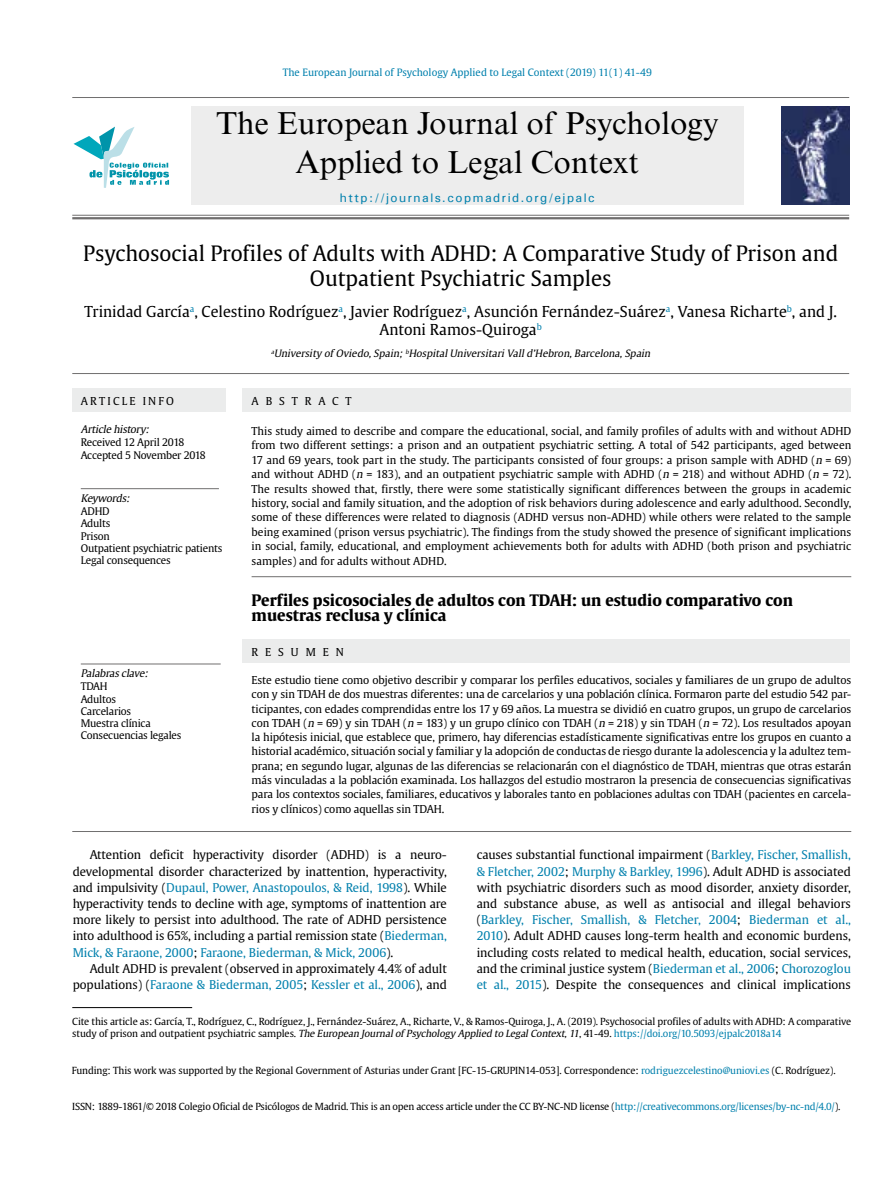
<style>
.page{position:relative;width:893px;height:1191px;background:#fff}
.page>*{position:absolute;margin:0;border:0;box-sizing:border-box;transform-origin:0 0}
.t1{font:31.8px/38.1px "Times New Roman MT Std";color:#000;text-align:center}
.t2{font:21.15px/25.3px "Gulliver";color:#000;text-align:center}
.t3{font:700 15.75px/15.6px "Gulliver";color:#000}
.t4{font:15px/18px "Gulliver";color:#000;text-align:center}
.t5{font:12.45px "Univers";letter-spacing:.12em;color:#0080ad}
.t6{font:12px/16.2px "Gulliver";letter-spacing:-.005em;color:#000;text-align:justify}
.t7{font:10.8px/14.4px "Gulliver";color:#000;text-align:justify}
.t8{font:10.8px "Gulliver";letter-spacing:.64em;color:#000}
.t9{font:10.8px "Gulliver";letter-spacing:.205em;color:#000}
.t10{font:10.35px/12.3px "Gulliver";letter-spacing:-.02em;color:#000}
.t11{font:italic 10.35px "Gulliver";color:#000}
.t12{font:italic 10.05px "Gulliver";color:#000}
.t13{font:10.05px "Gulliver";color:#0080ad}
.t14{font:9.75px/12.5px "Gulliver";letter-spacing:-.01em;color:#000}
.s1{font-style:italic}
.s2{color:#0080ad}
</style>
<div class="page">
<hr style="left:72px;top:97px;width:777px;height:1px;background:#706f6f">
<hr style="left:72px;top:215px;width:777px;height:1px;background:#706f6f">
<hr style="left:72px;top:217px;width:777px;height:2px;background:#706f6f">
<div style="left:191px;top:107px;width:552px;height:98px;background:#ededed"></div>
<img style="left:781px;top:107px;width:68px;height:98px">
<svg style="left:74px;top:127px;width:95px;height:61px"></svg>
<div style="left:72px;top:389px;width:153px;height:23px;background:#ebecec"></div>
<div style="left:242px;top:389px;width:609px;height:23px;background:#ebecec"></div>
<div style="left:242px;top:639px;width:608px;height:24px;background:#ebecec"></div>
<hr style="left:81px;top:488px;width:138px;height:1px;background:#706f6f">
<hr style="left:252px;top:576px;width:599px;height:1px;background:#706f6f">
<hr style="left:81px;top:663px;width:140px;height:1px;background:#706f6f">
<hr style="left:72px;top:373px;width:777px;height:1px;background:#706f6f">
<hr style="left:72px;top:1007px;width:120px;height:1px;background:#000">
<hr style="left:72px;top:831px;width:779px;height:1px;background:#706f6f">
<p class="t13" style="left:283px;top:66px;width:371px">The European Journal of Psychology Applied to Legal Context (2019) 11(1) 41-49</p>
<h1 class="t1" style="left:216px;top:105px;width:504px">The European Journal of Psychology<br>Applied to Legal Context</h1>
<p class="t5" style="left:340px;top:190px;width:257px">http://journals.copmadrid.org/ejpalc</p>
<h2 class="t2" style="left:83px;top:240px;width:756px">Psychosocial Profiles of Adults with ADHD: A Comparative Study of Prison and<br>Outpatient Psychiatric Samples</h2>
<h3 class="t4" style="left:84px;top:302px;width:754px">Trinidad García<sup>a</sup>, Celestino Rodríguez<sup>a</sup>, Javier Rodríguez<sup>a</sup>, Asunción Fernández-Suárez<sup>a</sup>, Vanesa Richarte<sup>b</sup>, and J.<br>Antoni Ramos-Quiroga<sup>b</sup></h3>
<p class="t12" style="left:271px;top:347px;width:383px"><sup>a</sup>University of Oviedo,Spain;<sup>b</sup>HospitalUniversitariValld’Hebron,Barcelona,Spain</p>
<p class="t9" style="left:81px;top:394px;width:95px">ARTICLE INFO</p>
<p class="t11" style="left:81px;top:422px;width:72px">Article history:</p>
<p class="t10" style="left:81px;top:436px;width:127px">Received 12 April 2018<br>Accepted 5 November 2018</p>
<p class="t11" style="left:81px;top:491px;width:53px">Keywords:</p>
<p class="t10" style="left:81px;top:505px;width:143px">ADHD<br>Adults<br>Prison<br>Outpatient psychiatric patients<br>Legal consequences</p>
<p class="t11" style="left:81px;top:666px;width:71px">Palabrasclave:</p>
<p class="t10" style="left:81px;top:680px;width:102px">TDAH<br>Adultos<br>Carcelarios<br>Muestra clínica<br>Consecuencias legales</p>
<p class="t8" style="left:252px;top:394px;width:102px">ABSTRACT</p>
<p class="t7" style="left:252px;top:423px;width:601px">This study aimed to describe and compare the educational, social, and family profiles of adults with and without ADHD from two different settings: a prison and an outpatient psychiatric setting. A total of 542 participants, aged between 17 and 69 years, took part in the study. The participants consisted of four groups: a prison sample with ADHD (<span class="s1">n</span> = 69) and without ADHD (<span class="s1">n</span> = 183), and an outpatient psychiatric sample with ADHD (<span class="s1">n</span> = 218) and without ADHD (<span class="s1">n</span> = 72).<br>The results showed that, firstly, there were some statistically significant differences between the groups in academic history, social and family situation, and the adoption of risk behaviors during adolescence and early adulthood. Secondly, some of these differences were related to diagnosis (ADHD versus non-ADHD) while others were related to the sample being examined (prison versus psychiatric). The findings from the study showed the presence of significant implications in social, family, educational, and employment achievements both for adults with ADHD (both prison and psychiatric samples) and for adults without ADHD.</p>
<h3 class="t3" style="left:252px;top:592px;width:543px">Perfiles psicosociales de adultos con TDAH: un estudio comparativo con muestras reclusa y clínica</h3>
<p class="t8" style="left:252px;top:645px;width:94px">RESUMEN</p>
<p class="t7" style="left:252px;top:673px;width:601px">Este estudio tiene como objetivo describir y comparar los perfiles educativos, sociales y familiares de un grupo de adultos con y sin TDAH de dos muestras diferentes: una de carcelarios y una población clínica. Formaron parte del estudio 542 par&shy;ticipantes, con edades comprendidas entre los 17 y 69 años. La muestra se dividió en cuatro grupos, un grupo de carcelarios con TDAH (<span class="s1">n</span> = 69) y sin TDAH (<span class="s1">n</span> = 183) y un grupo clínico con TDAH (<span class="s1">n</span> = 218) y sin TDAH (<span class="s1">n</span> = 72). Los resultados apoyan la hipótesis inicial, que establece que, primero, hay diferencias estadísticamente significativas entre los grupos en cuanto a historial académico, situación social y familiar y la adopción de conductas de riesgo durante la adolescencia y la adultez tem&shy;prana; en segundo lugar, algunas de las diferencias se relacionarán con el diagnóstico de TDAH, mientras que otras estarán más vinculadas a la población examinada. Los hallazgos del estudio mostraron la presencia de consecuencias significativas para los contextos sociales, familiares, educativos y laborales tanto en poblaciones adultas con TDAH (pacientes en carcela&shy;rios y clínicos) como aquellas sin TDAH.</p>
<p class="t6" style="left:73px;top:847px;width:376px;text-indent:17px">Attention deficit hyperactivity disorder (ADHD) is a neuro&shy;developmental disorder characterized by inattention, hyperactivity, and impulsivity (<span class="s2">Dupaul, Power, Anastopoulos, &amp; Reid, 1998</span>). While hyperactivity tends to decline with age, symptoms of inattention are more likely to persist into adulthood. The rate of ADHD persistence into adulthood is 65%, including a partial remission state (<span class="s2">Biederman, Mick, &amp; Faraone, 2000</span>; <span class="s2">Faraone, Biederman, &amp; Mick, 2006</span>).</p>
<p class="t6" style="left:73px;top:960px;width:376px;text-align:right">Adult ADHD is prevalent (observed in approximately 4.4% of adult populations) (<span class="s2">Faraone &amp; Biederman, 2005</span>; <span class="s2">Kessler et al., 2006</span>), and</p>
<p class="t6" style="left:477px;top:847px;width:376px">causes substantial functional impairment (<span class="s2">Barkley, Fischer, Smallish, &amp; Fletcher, 2002</span>; <span class="s2">Murphy &amp; Barkley, 1996</span>). Adult ADHD is associated with psychiatric disorders such as mood disorder, anxiety disorder, and substance abuse, as well as antisocial and illegal behaviors (<span class="s2">Barkley, Fischer, Smallish, &amp; Fletcher, 2004</span>; <span class="s2">Biederman et al., 2010</span>). Adult ADHD causes long-term health and economic burdens, including costs related to medical health, education, social services, and the criminal justice system (<span class="s2">Biederman et al., 2006</span>; <span class="s2">Chorozoglou et al., 2015</span>). Despite the consequences and clinical implications</p>
<p class="t14" style="left:72px;top:1015px;width:780px">Cite this article as: García, T., Rodríguez, C., Rodríguez, J., Fernández-Suárez, A., Richarte, V., &amp; Ramos-Quiroga, J., A. (2019). Psychosocial profiles of adults with ADHD: A comparative study of prison and outpatient psychiatric samples. <span class="s1">The European Journalof Psychology Applied to LegalContext,11</span>, 41-49. <span class="s2">https://doi.org/10.5093/ejpalc2018a14</span></p>
<p class="t14" style="left:72px;top:1064px;width:765px">Funding: This work was supported by the Regional Government of Asturias under Grant [FC-15-GRUPIN14-053]. Correspondence: <span class="s2">rodriguezcelestino@uniovi.es</span> (C. Rodríguez).</p>
<p class="t14" style="left:72px;top:1100px;width:770px">ISSN: 1889-1861/© 2018 Colegio Oficial de Psicólogos de Madrid. This is an open access article under the CC BY-NC-ND license (<span class="s2">http://creativecommons.org/licenses/by-nc-nd/4.0/</span>).</p>
</div>
